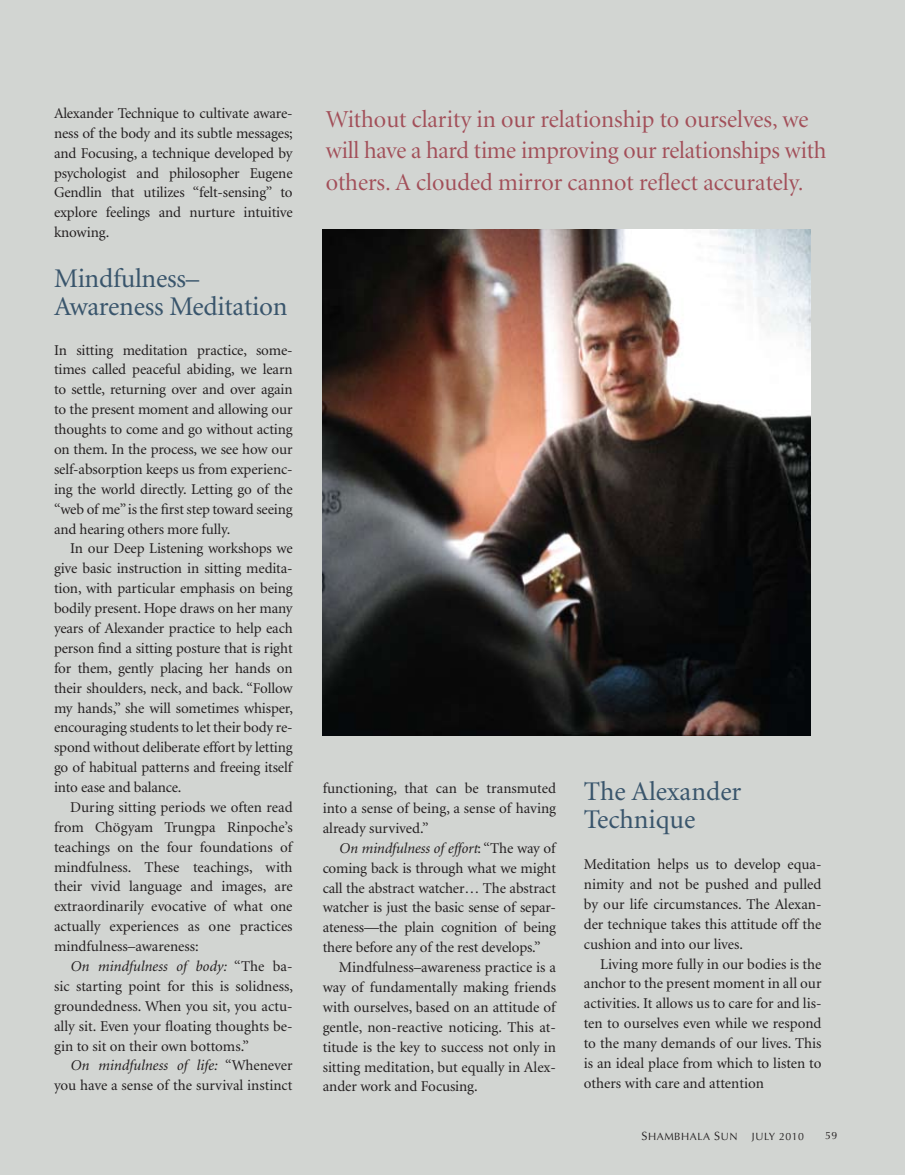
<style>
.page{position:relative;width:905px;height:1175px;background:#fff}
.page>*{position:absolute;margin:0;border:0;box-sizing:border-box;transform-origin:0 0}
.t1{font:27px/28.5px "Minion";letter-spacing:-.01em;color:#39556c}
.t2{font:24.3px/31.5px "Minion Display";color:#a24f59}
.t3{font:15px/20px "Minion";letter-spacing:-.005em;color:#231f20;text-align:justify}
.t4{font:10.5px "Optima";letter-spacing:.05em;color:#231f20}
.s1{font-style:italic}
.s2{font-size:12px}
</style>
<div class="page">
<div style="left:0;top:0;width:904px;height:1174px;background:#d2d5d2"></div>
<img style="left:322px;top:230px;width:488px;height:505px">
<p class="t3" style="left:54px;top:104px;width:240px">Alexander Technique to cultivate aware&shy;ness of the body and its subtle messages; and Focusing, a technique developed by psychologist and philosopher Eugene Gendlin that utilizes “felt-sensing” to explore feelings and nurture intuitive knowing.</p>
<h1 class="t1" style="left:54px;top:265px;width:235px">Mindfulness–<br>Awareness Meditation</h1>
<p class="t3" style="left:54px;top:340px;width:240px">In sitting meditation practice, some&shy;times called peaceful abiding, we learn to settle, returning over and over again to the present moment and allowing our thoughts to come and go without acting on them. In the process, we see how our self-absorption keeps us from experienc&shy;ing the world directly. Letting go of the “web of me” is the first step toward seeing and hearing others more fully.</p>
<p class="t3" style="left:54px;top:539px;width:241px;text-indent:16px">In our Deep Listening workshops we give basic instruction in sitting medita&shy;tion, with particular emphasis on being bodily present. Hope draws on her many years of Alexander practice to help each person find a sitting posture that is right for them, gently placing her hands on their shoulders, neck, and back. “Follow my hands,” she will sometimes whisper, encouraging students to let their body re&shy;spond without deliberate effort by letting go of habitual patterns and freeing itself into ease and balance.</p>
<p class="t3" style="left:54px;top:797px;width:241px;text-indent:16px">During sitting periods we often read from Chögyam Trungpa Rinpoche’s teachings on the four foundations of mindfulness. These teachings, with their vivid language and images, are extraordinarily evocative of what one actually experiences as one practices mindfulness–awareness:</p>
<p class="t3" style="left:54px;top:956px;width:240px;text-indent:16px"><span class="s1">On mindfulness of body:</span> “The ba&shy;sic starting point for this is solidness, groundedness. When you sit, you actu&shy;ally sit. Even your floating thoughts be&shy;gin to sit on their own bottoms.”</p>
<p class="t3" style="left:54px;top:1056px;width:240px;text-align:right"><span class="s1">On mindfulness of life:</span> “Whenever you have a sense of the survival instinct</p>
<h2 class="t2" style="left:326px;top:104px;width:502px">Without clarity in our relationship to ourselves, we will have a hard time improving our relationships with others. A clouded mirror cannot reflect accurately.</h2>
<p class="t3" style="left:322px;top:779px;width:235px">functioning, that can be transmuted into a sense of being, a sense of having already survived.”</p>
<p class="t3" style="left:322px;top:838px;width:236px;text-indent:16px"><span class="s1">On mindfulness of effort</span>: “The way of coming back is through what we might call the abstract watcher… The abstract watcher is just the basic sense of separ&shy;ateness—the plain cognition of being there before any of the rest develops.”</p>
<p class="t3" style="left:322px;top:957px;width:236px;text-indent:16px">Mindfulness–awareness practice is a way of fundamentally making friends with ourselves, based on an attitude of gentle, non-reactive noticing. This at&shy;titude is the key to success not only in sitting meditation, but equally in Alex&shy;ander work and Focusing.</p>
<h1 class="t1" style="left:584px;top:777px;width:159px">The Alexander<br>Technique</h1>
<p class="t3" style="left:584px;top:855px;width:239px">Meditation helps us to develop equa&shy;nimity and not be pushed and pulled by our life circumstances. The Alexan&shy;der technique takes this attitude off the cushion and into our lives.</p>
<p class="t3" style="left:584px;top:954px;width:239px;text-indent:16px">Living more fully in our bodies is the anchor to the present moment in all our activities. It allows us to care for and lis&shy;ten to ourselves even while we respond to the many demands of our lives. This is an ideal place from which to listen to others with care and attention</p>
<p class="t4" style="left:641px;top:1129px;width:97px"><span class="s2">S</span>HAMBHALA <span class="s2">S</span>UN</p>
<p class="t4" style="left:752px;top:1129px;width:54px">JULY 2010</p>
<p class="t4" style="left:825px;top:1129px;width:14px">59</p>
</div>
